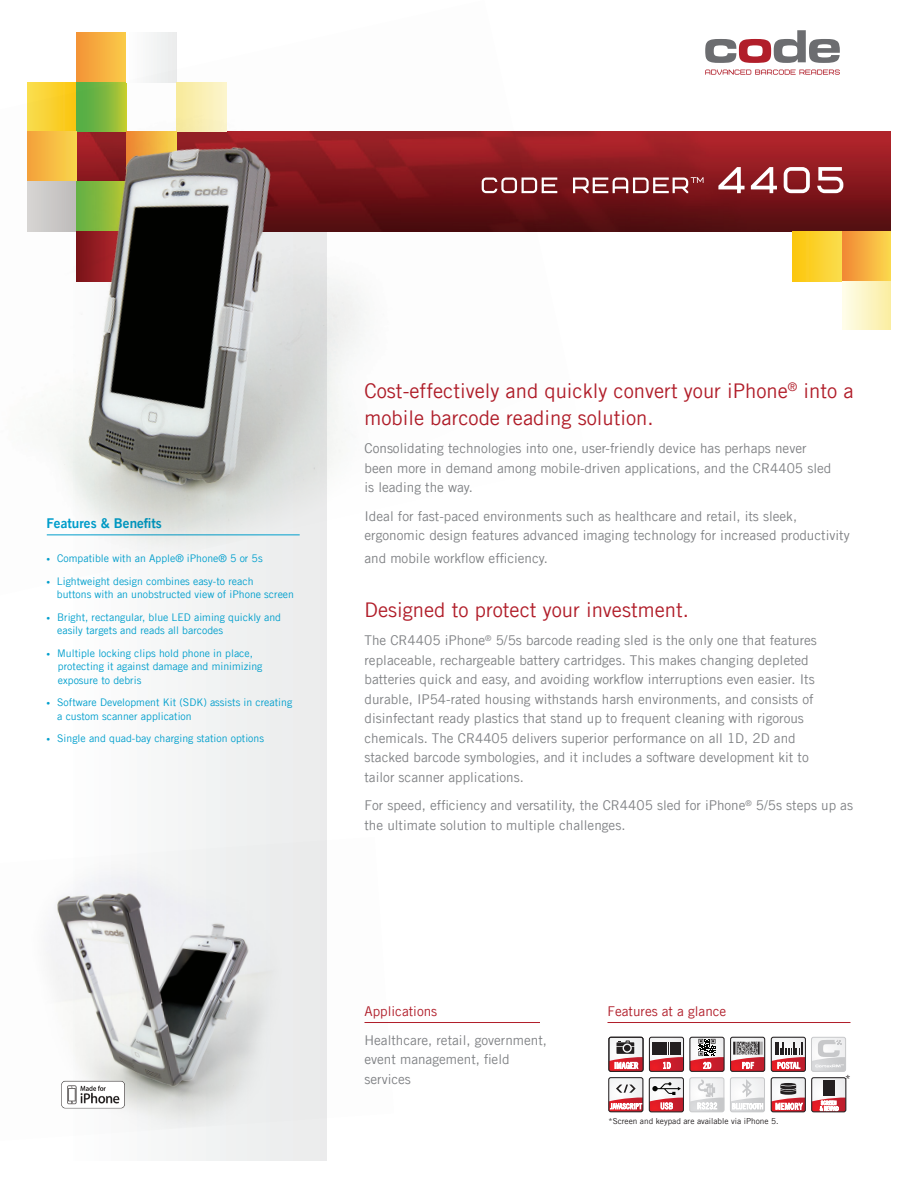
<style>
.page{position:relative;width:918px;height:1188px;background:#fff}
.page>*{position:absolute;margin:0;border:0;box-sizing:border-box;transform-origin:0 0}
.t1{font:20.25px/27px "Trade Gothic LT";color:#b11e2a}
.t2{font:13.5px/19.5px "Trade Gothic LT";color:#808285}
.t3{font:13.5px "Trade Gothic LT";color:#b11e2a}
.t4{font:13.5px "Trade Gothic LT Bold Two";color:#009fcd}
.applications{font:11.25px "Trade Gothic LT";color:#231f20}
.t5{font:10.5px/13.5px "Trade Gothic LT";color:#009fcd}
.applications-2{font:8.25px "Trade Gothic LT";color:#231f20}
.s1{font-size:7.5px}
</style>
<div class="page">
<div style="left:689px;top:1077px;width:35px;height:35px;border:1px solid #c7c8ca;border-radius:2px"></div>
<svg style="left:689px;top:1078px;width:35px;height:34px"></svg>
<div style="left:730px;top:1077px;width:35px;height:35px;border:1px solid #c7c8ca;border-radius:2px"></div>
<svg style="left:730px;top:1078px;width:35px;height:34px"></svg>
<div style="left:811px;top:1037px;width:35px;height:35px;border:1px solid #c7c8ca;border-radius:2px"></div>
<svg style="left:811px;top:1037px;width:35px;height:34px"></svg>
<div style="left:609px;top:1037px;width:34px;height:35px;border:1px solid #231f20;border-radius:2px"></div>
<svg style="left:609px;top:1037px;width:34px;height:34px"></svg>
<div style="left:649px;top:1077px;width:35px;height:35px;border:1px solid #231f20;border-radius:2px"></div>
<svg style="left:649px;top:1078px;width:34px;height:34px"></svg>
<div style="left:649px;top:1037px;width:35px;height:35px;border:1px solid #231f20;border-radius:2px"></div>
<svg style="left:649px;top:1037px;width:35px;height:34px"></svg>
<div style="left:690px;top:1037px;width:34px;height:35px;border:1px solid #231f20;border-radius:2px"></div>
<svg style="left:690px;top:1037px;width:34px;height:34px"></svg>
<div style="left:771px;top:1077px;width:35px;height:35px;border:1px solid #231f20;border-radius:2px"></div>
<svg style="left:771px;top:1078px;width:34px;height:34px"></svg>
<div style="left:730px;top:1037px;width:35px;height:35px;border:1px solid #231f20;border-radius:2px"></div>
<svg style="left:730px;top:1037px;width:35px;height:34px"></svg>
<div style="left:608px;top:1077px;width:35px;height:35px;border:1px solid #231f20;border-radius:2px"></div>
<svg style="left:609px;top:1078px;width:34px;height:34px"></svg>
<div style="left:771px;top:1037px;width:35px;height:35px;border:1px solid #231f20;border-radius:2px"></div>
<svg style="left:771px;top:1037px;width:34px;height:34px"></svg>
<div style="left:811px;top:1077px;width:35px;height:35px;border:1px solid #231f20;border-radius:2px"></div>
<svg style="left:812px;top:1078px;width:34px;height:34px"></svg>
<div style="left:28px;top:167px;width:298px;height:994px;background:#f5f6f7"></div>
<img style="left:589px;top:132px;width:302px;height:99px">
<div style="left:793px;top:231px;width:50px;height:50px;background:linear-gradient(to right,#fcc60b,#fadd4e)"></div>
<div style="left:843px;top:231px;width:48px;height:50px;background:linear-gradient(to right,#f28835,#fbd84c)"></div>
<div style="left:843px;top:281px;width:48px;height:49px;background:linear-gradient(to right,#fefdea,#faeea3)"></div>
<hr style="left:364px;top:1022px;width:176px;height:1px;background:#b11e2a">
<svg style="left:589px;top:167px;width:254px;height:26px"></svg>
<img style="left:320px;top:131px;width:269px;height:466px">
<img style="left:27px;top:32px;width:551px;height:514px">
<img style="left:57px;top:837px;width:308px;height:304px">
<hr style="left:608px;top:1022px;width:242px;height:1px;background:#b11e2a">
<img style="left:57px;top:1073px;width:74px;height:42px">
<svg style="left:705px;top:70px;width:135px;height:5px"></svg>
<svg style="left:705px;top:30px;width:135px;height:33px"></svg>
<p class="t4" style="left:46px;top:515px;width:117px">Features &amp; Benefits</p>
<p class="t5" style="left:46px;top:552px;width:218px"><span class="s1">•</span> Compatible with an Apple® iPhone® 5 or 5s</p>
<p class="t5" style="left:57px;top:574px;width:239px;text-indent:-10px"><span class="s1">•</span> Lightweight design combines easy-to reach<br>buttons with an unobstructed view of iPhone screen</p>
<p class="t5" style="left:57px;top:610px;width:225px;text-indent:-11px"><span class="s1">•</span> Bright, rectangular, blue LED aiming quickly and easily targets and reads all barcodes</p>
<p class="t5" style="left:58px;top:646px;width:206px;text-indent:-12px"><span class="s1">•</span> Multiple locking clips hold phone in place, protecting it against damage and minimizing exposure to debris</p>
<p class="t5" style="left:57px;top:696px;width:237px;text-indent:-11px"><span class="s1">•</span> Software Development Kit (SDK) assists in creating a custom scanner application</p>
<p class="t5" style="left:46px;top:732px;width:219px"><span class="s1">•</span> Single and quad-bay charging station options</p>
<p class="t1" style="left:364px;top:377px;width:491px">Cost-effectively and quickly convert your iPhone<sup>®</sup> into a mobile barcode reading solution.</p>
<p class="t2" style="left:364px;top:439px;width:468px">Consolidating technologies into one, user-friendly device has perhaps never been more in demand among mobile-driven applications, and the CR4405 sled is leading the way.</p>
<p class="t2" style="left:364px;top:506px;width:487px">Ideal for fast-paced environments such as healthcare and retail, its sleek, ergonomic design features advanced imaging technology for increased productivity</p>
<p class="t2" style="left:364px;top:548px;width:185px">and mobile workflow efficiency.</p>
<p class="t1" style="left:364px;top:596px;width:326px">Designed to protect your investment.</p>
<p class="t2" style="left:364px;top:631px;width:454px">The CR4405 iPhone<sup>®</sup> 5/5s barcode reading sled is the only one that features replaceable, rechargeable battery cartridges. This makes changing depleted batteries quick and easy, and avoiding workflow interruptions even easier. Its durable, IP54-rated housing withstands harsh environments, and consists of disinfectant ready plastics that stand up to frequent cleaning with rigorous chemicals. The CR4405 delivers superior performance on all 1D, 2D and stacked barcode symbologies, and it includes a software development kit to tailor scanner applications.</p>
<p class="t2" style="left:364px;top:796px;width:490px">For speed, efficiency and versatility, the CR4405 sled for iPhone<sup>®</sup> 5/5s steps up as the ultimate solution to multiple challenges.</p>
<p class="t3" style="left:364px;top:1003px;width:74px">Applications</p>
<p class="t2" style="left:364px;top:1030px;width:184px">Healthcare, retail, government, event management, field services</p>
<p class="t3" style="left:608px;top:1003px;width:120px">Features at a glance</p>
<p class="applications-2" style="left:609px;top:1116px;width:172px">*Screen and keypad are available via iPhone 5.</p>
<p class="applications" style="left:845px;top:1072px;width:7px">*</p>
</div>
